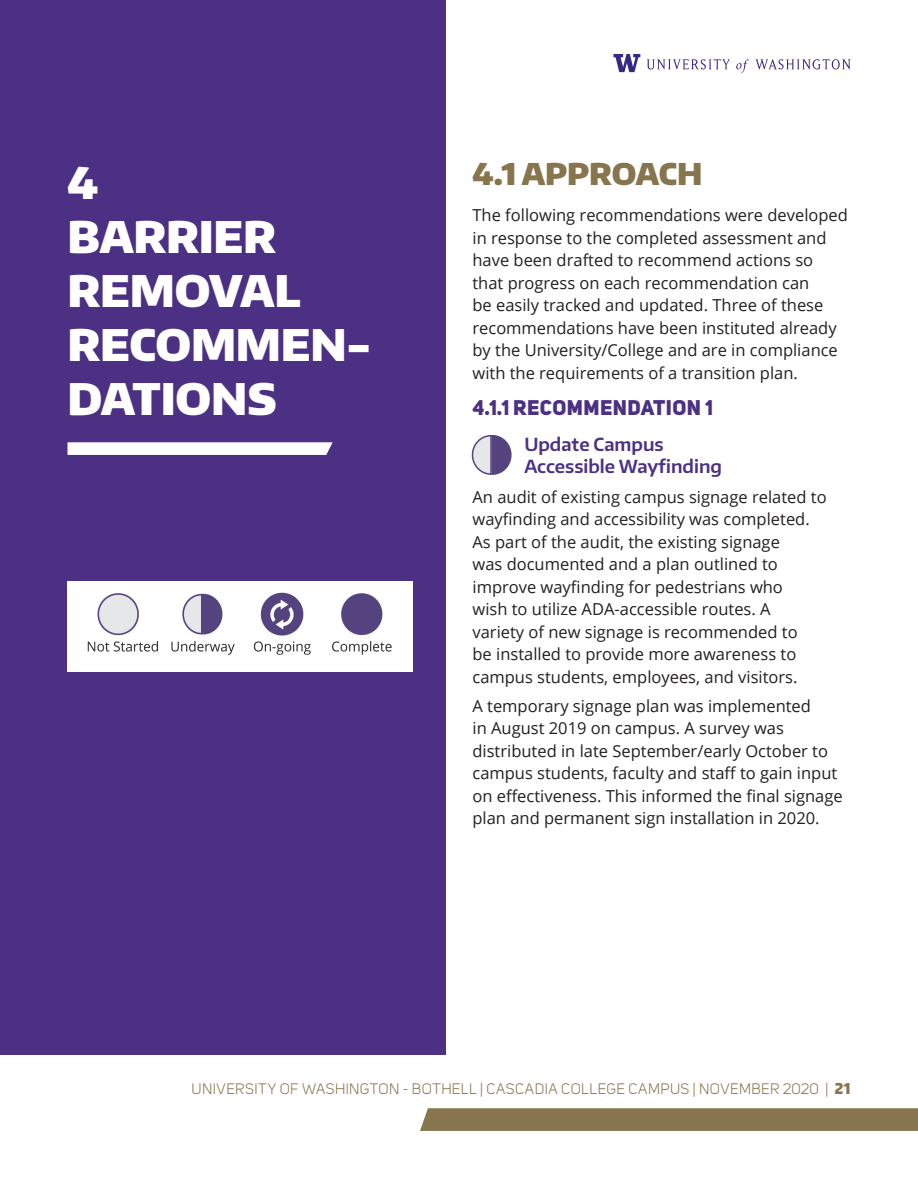
<style>
.page{position:relative;width:918px;height:1188px;background:#fff}
.page>*{position:absolute;margin:0;border:0;box-sizing:border-box;transform-origin:0 0}
.t1{font:900 43.5px/54px "Encode Sans Normal";letter-spacing:-.005em;color:#fff}
.t2{font:900 30px "Encode Sans Normal";color:#87754d}
.t3{font:21px "Uni Sans Heavy CAPS";letter-spacing:.02em;color:#4b3084}
.t4{font:600 18px/22.5px "Encode Sans Normal";color:#4b3084}
.t5{font:16.5px/22.5px "Open Sans";color:#231f20}
.t6{font:15px "Uni Sans";letter-spacing:.025em;color:#87754d}
.s1{font-family:"Encode Sans Condensed";font-weight:900}
</style>
<div class="page">
<div style="left:0;top:0;width:446px;height:1054px;background:#4b3084"></div>
<svg style="left:471px;top:434px;width:41px;height:41px"></svg>
<svg style="left:68px;top:442px;width:265px;height:13px;background:#f7f6f9"></svg>
<img style="left:68px;top:581px;width:344px;height:90px">
<svg style="left:420px;top:1108px;width:498px;height:23px;background:#897850"></svg>
<svg style="left:647px;top:59px;width:204px;height:14px"></svg>
<svg style="left:613px;top:54px;width:27px;height:18px"></svg>
<h1 class="t1" style="left:68px;top:155px;width:305px">4<br>BARRIER<br>REMOVAL<br>RECOMMEN-<br>DATIONS</h1>
<h2 class="t2" style="left:472px;top:154px;width:232px">4.1 APPROACH</h2>
<p class="t5" style="left:472px;top:204px;width:377px">The following recommendations were developed in response to the completed assessment and have been drafted to recommend actions so that progress on each recommendation can<br>be easily tracked and updated. Three of these recommendations have been instituted already by the University/College and are in compliance with the requirements of a transition plan.</p>
<p class="t3" style="left:472px;top:394px;width:242px">4.1.1 RECOMMENDATION 1</p>
<p class="t4" style="left:524px;top:432px;width:199px">Update Campus<br>Accessible Wayfinding</p>
<p class="t5" style="left:472px;top:485px;width:356px">An audit of existing campus signage related to wayfinding and accessibility was completed.<br>As part of the audit, the existing signage<br>was documented and a plan outlined to improve wayfinding for pedestrians who<br>wish to utilize ADA-accessible routes. A<br>variety of new signage is recommended to<br>be installed to provide more awareness to campus students, employees, and visitors.</p>
<p class="t5" style="left:472px;top:694px;width:372px">A temporary signage plan was implemented<br>in August 2019 on campus. A survey was distributed in late September/early October to campus students, faculty and staff to gain input on effectiveness. This informed the final signage plan and permanent sign installation in 2020.</p>
<p class="t6" style="left:192px;top:1080px;width:660px">UNIVERSITY OF WASHINGTON - BOTHELL | CASCADIA COLLEGE CAMPUS | NOVEMBER 2020 | <span class="s1">21</span></p>
</div>
